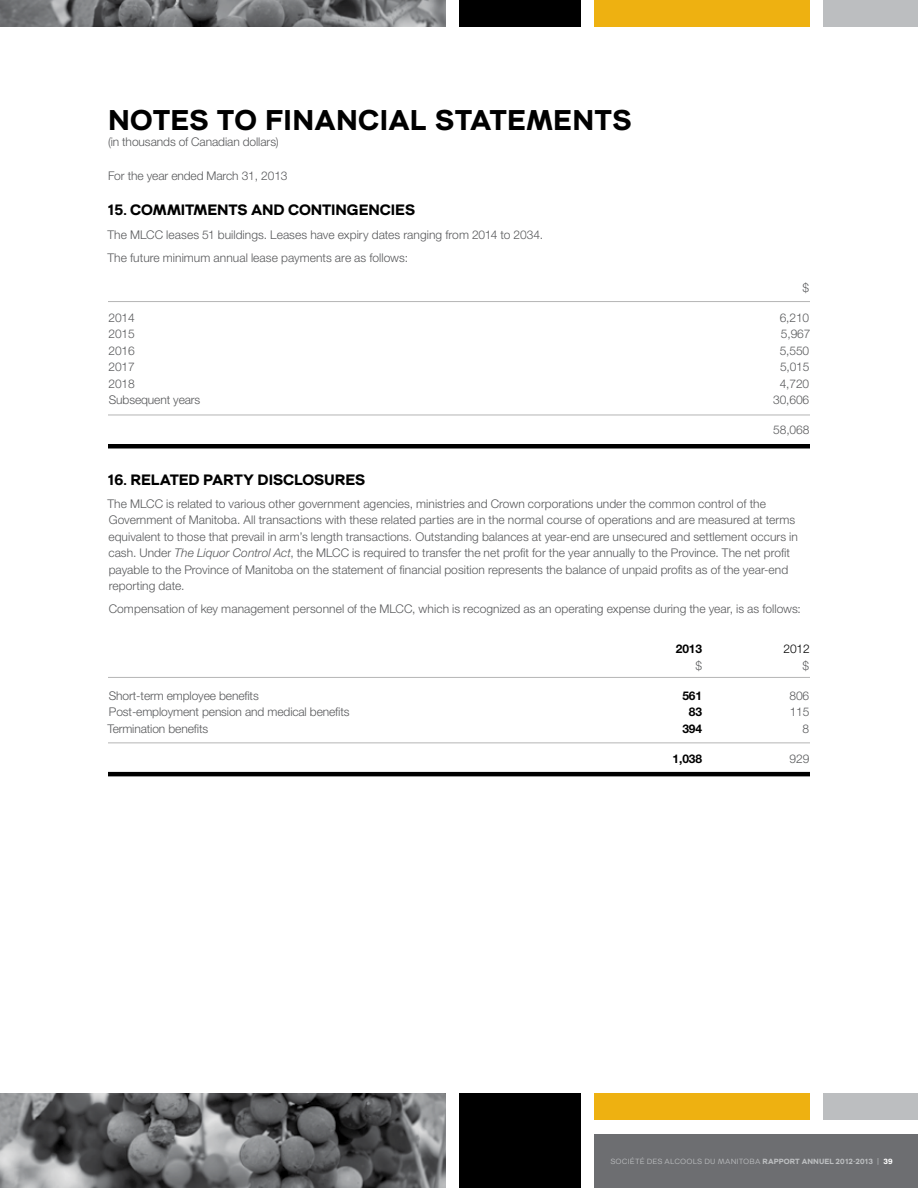
<style>
.page{position:relative;width:918px;height:1188px;background:#fff}
.page>*{position:absolute;margin:0;border:0;box-sizing:border-box;transform-origin:0 0}
.t1{font:700 28.5px "YR Two";letter-spacing:.005em;color:#000}
.t2{font:700 15px "YR Two";letter-spacing:-.02em;color:#000}
.t3{font:300 12px/16.5px "Helvetica Neue LT Std";letter-spacing:.005em;color:#58595b}
.t4{font:700 12px "Helvetica Neue LT Std";letter-spacing:-.01em;color:#000}
.t5{font:300 12px "Helvetica Neue LT Std";color:#000}
.t6{font:7.5px "YR Two";letter-spacing:.02em;color:#bcbec0}
.t7{font:700 7.5px "YR Two";letter-spacing:-.03em;color:#bcbec0}
.s1{font-style:italic}
.s2{font-weight:700}
.s3{font-weight:400}
.s4{color:#fff}
</style>
<div class="page">
<img style="left:0;top:1094px;width:446px;height:94px">
<img style="left:0;top:0;width:446px;height:27px">
<div style="left:594px;top:1134px;width:324px;height:54px;background:#6d6e71"></div>
<div style="left:594px;top:1094px;width:216px;height:26px;background:#eeb111"></div>
<div style="left:594px;top:0;width:216px;height:27px;background:#eeb111"></div>
<div style="left:824px;top:1094px;width:94px;height:26px;background:#bcbec0"></div>
<div style="left:824px;top:0;width:94px;height:27px;background:#bcbec0"></div>
<div style="left:459px;top:1094px;width:121px;height:94px;background:#000"></div>
<div style="left:459px;top:0;width:121px;height:27px;background:#000"></div>
<hr style="left:108px;top:415px;width:702px;height:1px;background:#000">
<hr style="left:108px;top:742px;width:702px;height:1px;background:#000">
<hr style="left:108px;top:677px;width:702px;height:1px;background:#000">
<hr style="left:108px;top:301px;width:702px;height:1px;background:#000">
<hr style="left:108px;top:444px;width:702px;height:4px;background:#000">
<hr style="left:108px;top:772px;width:702px;height:4px;background:#000">
<h1 class="t1" style="left:108px;top:102px;width:525px">NOTES TO FINANCIAL STATEMENTS</h1>
<p class="t3" style="left:108px;top:134px;width:172px">(in thousands of Canadian dollars)</p>
<p class="t3" style="left:108px;top:167px;width:181px">For the year ended March 31, 2013</p>
<p class="t2" style="left:106px;top:201px;width:36px">15. COMMITMENTS</p>
<p class="t2" style="left:251px;top:201px;width:48px">AN D CONTIN</p>
<p class="t2" style="left:347px;top:201px;width:22px">GENCIES</p>
<p class="t3" style="left:107px;top:222px;width:437px;line-height:23.2px">The MLCC leases 51 buildings. Leases have expiry dates ranging from 2014 to 2034.<br>The future minimum annual lease payments are as follows:</p>
<p class="t3" style="left:803px;top:279px;width:8px">$</p>
<p class="t3" style="left:109px;top:309px;width:28px">2014</p>
<p class="t3" style="left:780px;top:309px;width:31px">6,210</p>
<p class="t3" style="left:109px;top:325px;width:28px">2015</p>
<p class="t3" style="left:781px;top:325px;width:31px">5,967</p>
<p class="t3" style="left:109px;top:342px;width:28px">2016</p>
<p class="t3" style="left:780px;top:342px;width:31px">5,550</p>
<p class="t3" style="left:109px;top:358px;width:28px">2017</p>
<p class="t3" style="left:780px;top:358px;width:31px">5,015</p>
<p class="t3" style="left:109px;top:375px;width:28px">2018</p>
<p class="t3" style="left:780px;top:375px;width:31px">4,720</p>
<p class="t3" style="left:109px;top:391px;width:93px">Subsequent years</p>
<p class="t3" style="left:773px;top:391px;width:38px">30,606</p>
<p class="t3" style="left:773px;top:421px;width:38px">58,068</p>
<p class="t2" style="left:106px;top:470px;width:35px">16. RELATE</p>
<p class="t2" style="left:189px;top:470px;width:26px">D PARTY</p>
<p class="t2" style="left:258px;top:470px;width:22px">DISCLOSURES</p>
<p class="t3" style="left:107px;top:495px;width:692px">The MLCC is related to various other government agencies, ministries and Crown corporations under the common control of the Government of Manitoba. All transactions with these related parties are in the normal course of operations and are measured at terms equivalent to those that prevail in arm’s length transactions. Outstanding balances at year-end are unsecured and settlement occurs in cash. Under <span class="s1">The Liquor Control Act</span>, the MLCC is required to transfer the net profit for the year annually to the Province. The net profit payable to the Province of Manitoba on the statement of financial position represents the balance of unpaid profits as of the year-end reporting date.</p>
<p class="t3" style="left:109px;top:601px;width:694px">Compensation of key management personnel of the MLCC, which is recognized as an operating expense during the year, is as follows:</p>
<p class="t4" style="left:676px;top:642px;width:28px">2013</p>
<p class="t5" style="left:783px;top:642px;width:28px">2012</p>
<p class="t3" style="left:695px;top:657px;width:8px">$</p>
<p class="t3" style="left:803px;top:657px;width:8px">$</p>
<p class="t3" style="left:109px;top:687px;width:152px">Short-term employee benefits</p>
<p class="t4" style="left:682px;top:688px;width:21px">561</p>
<p class="t3" style="left:790px;top:687px;width:21px">806</p>
<p class="t3" style="left:109px;top:703px;width:242px">Post-employment pension and medical benefits</p>
<p class="t4" style="left:689px;top:705px;width:15px">83</p>
<p class="t3" style="left:790px;top:703px;width:21px">115</p>
<p class="t3" style="left:107px;top:720px;width:102px">Termination benefits</p>
<p class="t4" style="left:682px;top:721px;width:21px">394</p>
<p class="t3" style="left:803px;top:720px;width:8px">8</p>
<p class="t4" style="left:673px;top:751px;width:31px">1,038</p>
<p class="t3" style="left:790px;top:750px;width:21px">929</p>
<p class="t6" style="left:610px;top:1157px;width:159px">SOCIÉTÉ DES ALCOOLS DU MANITOBA <span class="s2">RAPPORT</span></p>
<p class="t7" style="left:802px;top:1157px;width:7px">ANNUEL</p>
<p class="t7" style="left:836px;top:1157px;width:58px">2012-2013 <span class="s3">|</span> <span class="s4">39</span></p>
</div>
